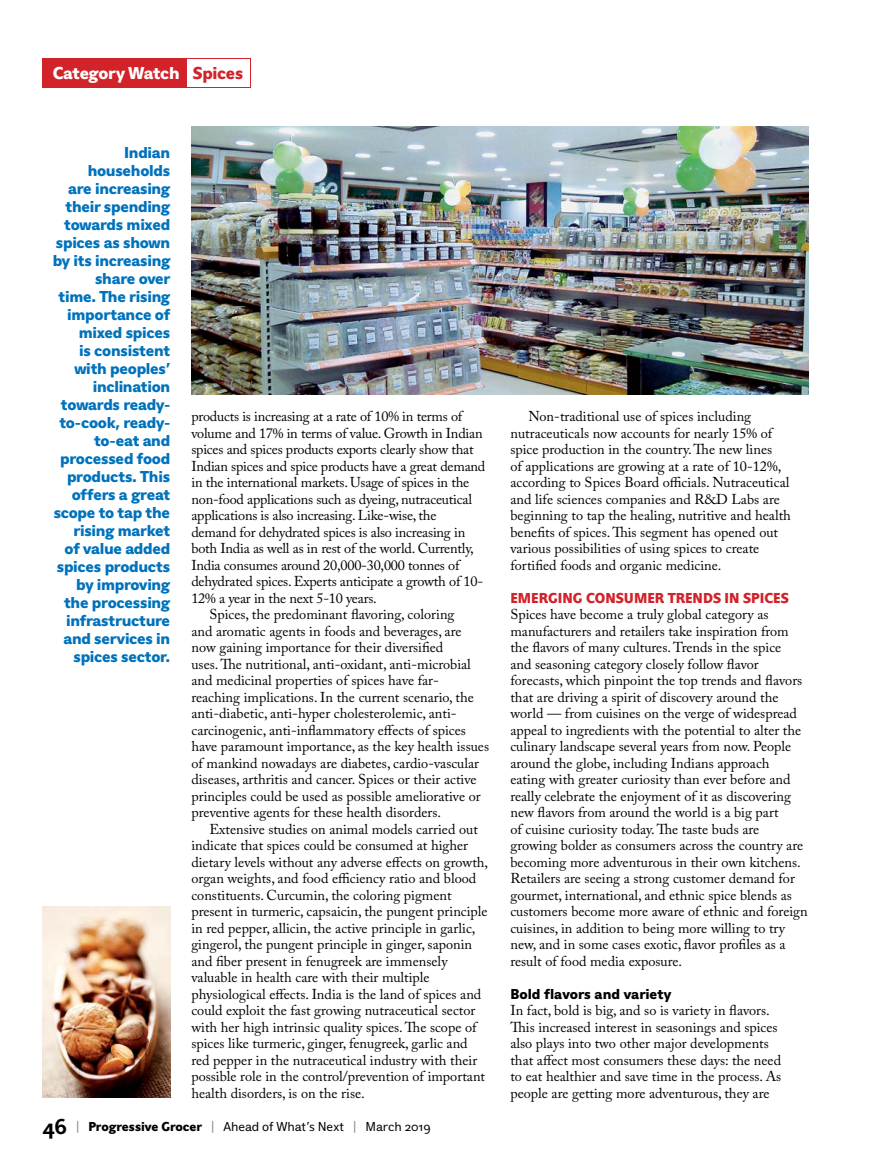
<style>
.page{position:relative;width:872px;height:1170px;background:#fff}
.page>*{position:absolute;margin:0;border:0;box-sizing:border-box;transform-origin:0 0}
.t1{font:800 18px "Eau Naturelle Sans";letter-spacing:-.02em;color:#fff}
.t2{font:800 16.5px/18px "Eau Naturelle Sans";letter-spacing:-.02em;color:#0072bc;text-align:right}
.t3{font:800 15px "Eau Naturelle Sans";color:#d2232a}
.t4{font:800 15px "Eau Naturelle Sans";color:#000}
.t5{font:14.25px/16.5px "Adobe Caslon Pro";color:#000}
.t6{font:13.5px "Eau Naturelle Sans";letter-spacing:-.01em;color:#000}
.s1{color:#d2232a}
.s2{font-weight:700;font-size:22.5px}
.s3{font-weight:500;color:#808285}
.s4{font-weight:800}
</style>
<div class="page">
<div style="left:43px;top:58px;width:208px;height:30px;background:#d2232a"></div>
<div style="left:187px;top:59px;width:62px;height:28px;background:#fff"></div>
<img style="left:191px;top:126px;width:617px;height:268px">
<img style="left:43px;top:906px;width:127px;height:191px">
<p class="t1" style="left:53px;top:66px;width:192px">Category Watch <span class="s1">Spices</span></p>
<p class="t2" style="left:53px;top:145px;width:119px">Indian households<br>are increasing their spending towards mixed spices as shown by its increasing share over<br>time. The rising importance of mixed spices<br>is consistent with peoples’ inclination towards ready&shy;to-cook, ready&shy;to-eat and processed food products. This offers a great scope to tap the rising market<br>of value added spices products by improving the processing infrastructure and services in spices sector.</p>
<p class="t5" style="left:191px;top:409px;width:272px">products is increasing at a rate of 10% in terms of</p>
<p class="t5" style="left:191px;top:425px;width:293px">volume and 17% in terms of value. Growth in Indian</p>
<p class="t5" style="left:191px;top:442px;width:284px">spices and spices products exports clearly show that</p>
<p class="t5" style="left:191px;top:458px;width:295px">Indian spices and spice products have a great demand</p>
<p class="t5" style="left:191px;top:475px;width:279px">in the international markets. Usage of spices in the</p>
<p class="t5" style="left:191px;top:491px;width:282px">non-food applications such as dyeing, nutraceutical</p>
<p class="t5" style="left:191px;top:508px;width:246px">applications is also increasing. Like-wise, the</p>
<p class="t5" style="left:191px;top:524px;width:275px">demand for dehydrated spices is also increasing in</p>
<p class="t5" style="left:191px;top:541px;width:284px">both India as well as in rest of the world. Currently,</p>
<p class="t5" style="left:191px;top:557px;width:270px">India consumes around 20,000-30,000 tonnes of</p>
<p class="t5" style="left:191px;top:574px;width:293px">dehydrated spices. Experts anticipate a growth of 10-</p>
<p class="t5" style="left:191px;top:590px;width:187px">12% a year in the next 5-10 years.</p>
<p class="t5" style="left:209px;top:607px;width:246px">Spices, the predominant flavoring, coloring</p>
<p class="t5" style="left:191px;top:623px;width:271px">and aromatic agents in foods and beverages, are</p>
<p class="t5" style="left:191px;top:640px;width:253px">now gaining importance for their diversified</p>
<p class="t5" style="left:191px;top:656px;width:281px">uses. The nutritional, anti-oxidant, anti-microbial</p>
<p class="t5" style="left:191px;top:673px;width:249px">and medicinal properties of spices have far-</p>
<p class="t5" style="left:191px;top:689px;width:284px">reaching implications. In the current scenario, the</p>
<p class="t5" style="left:191px;top:706px;width:267px">anti-diabetic, anti-hyper cholesterolemic, anti-</p>
<p class="t5" style="left:191px;top:722px;width:276px">carcinogenic, anti-inflammatory effects of spices</p>
<p class="t5" style="left:191px;top:739px;width:299px">have paramount importance, as the key health issues</p>
<p class="t5" style="left:191px;top:755px;width:289px">of mankind nowadays are diabetes, cardio-vascular</p>
<p class="t5" style="left:191px;top:772px;width:286px">diseases, arthritis and cancer. Spices or their active</p>
<p class="t5" style="left:191px;top:788px;width:291px">principles could be used as possible ameliorative or</p>
<p class="t5" style="left:191px;top:805px;width:251px">preventive agents for these health disorders.</p>
<p class="t5" style="left:209px;top:821px;width:270px">Extensive studies on animal models carried out</p>
<p class="t5" style="left:191px;top:838px;width:278px">indicate that spices could be consumed at higher</p>
<p class="t5" style="left:191px;top:854px;width:298px">dietary levels without any adverse effects on growth,</p>
<p class="t5" style="left:191px;top:871px;width:286px">organ weights, and food efficiency ratio and blood</p>
<p class="t5" style="left:191px;top:887px;width:262px">constituents. Curcumin, the coloring pigment</p>
<p class="t5" style="left:191px;top:904px;width:298px">present in turmeric, capsaicin, the pungent principle</p>
<p class="t5" style="left:191px;top:920px;width:285px">in red pepper, allicin, the active principle in garlic,</p>
<p class="t5" style="left:191px;top:937px;width:282px">gingerol, the pungent principle in ginger, saponin</p>
<p class="t5" style="left:191px;top:953px;width:258px">and fiber present in fenugreek are immensely</p>
<p class="t5" style="left:191px;top:970px;width:240px">valuable in health care with their multiple</p>
<p class="t5" style="left:191px;top:986px;width:291px">physiological effects. India is the land of spices and</p>
<p class="t5" style="left:191px;top:1003px;width:285px">could exploit the fast growing nutraceutical sector</p>
<p class="t5" style="left:191px;top:1019px;width:287px">with her high intrinsic quality spices. The scope of</p>
<p class="t5" style="left:191px;top:1036px;width:278px">spices like turmeric, ginger, fenugreek, garlic and</p>
<p class="t5" style="left:191px;top:1052px;width:287px">red pepper in the nutraceutical industry with their</p>
<p class="t5" style="left:191px;top:1069px;width:295px">possible role in the control/prevention of important</p>
<p class="t5" style="left:191px;top:1085px;width:175px">health disorders, is on the rise.</p>
<p class="t6" style="left:43px;top:1121px;width:390px"><span class="s2">46</span> <span class="s3">|</span> <span class="s4">Progressive Grocer</span> <span class="s3">|</span> Ahead of What’s Next <span class="s3">|</span> March 2019</p>
<p class="t5" style="left:510px;top:409px;width:282px;text-indent:18px">Non-traditional use of spices including nutraceuticals now accounts for nearly 15% of spice production in the country. The new lines<br>of applications are growing at a rate of 10-12%, according to Spices Board officials. Nutraceutical and life sciences companies and R&amp;D Labs are beginning to tap the healing, nutritive and health benefits of spices. This segment has opened out various possibilities of using spices to create fortified foods and organic medicine.</p>
<p class="t3" style="left:510px;top:592px;width:280px">EMERGING CONSUMER TRENDS IN SPICES</p>
<p class="t5" style="left:510px;top:607px;width:299px">Spices have become a truly global category as manufacturers and retailers take inspiration from the flavors of many cultures. Trends in the spice<br>and seasoning category closely follow flavor forecasts, which pinpoint the top trends and flavors that are driving a spirit of discovery around the world — from cuisines on the verge of widespread appeal to ingredients with the potential to alter the culinary landscape several years from now. People around the globe, including Indians approach eating with greater curiosity than ever before and really celebrate the enjoyment of it as discovering new flavors from around the world is a big part<br>of cuisine curiosity today. The taste buds are growing bolder as consumers across the country are becoming more adventurous in their own kitchens.<br>Retailers are seeing a strong customer demand for gourmet, international, and ethnic spice blends as customers become more aware of ethnic and foreign cuisines, in addition to being more willing to try new, and in some cases exotic, flavor profiles as a result of food media exposure.</p>
<p class="t4" style="left:510px;top:988px;width:162px">Bold flavors and variety</p>
<p class="t5" style="left:510px;top:1003px;width:272px">In fact, bold is big, and so is variety in flavors.<br>This increased interest in seasonings and spices also plays into two other major developments that affect most consumers these days: the need to eat healthier and save time in the process. As people are getting more adventurous, they are</p>
</div>
